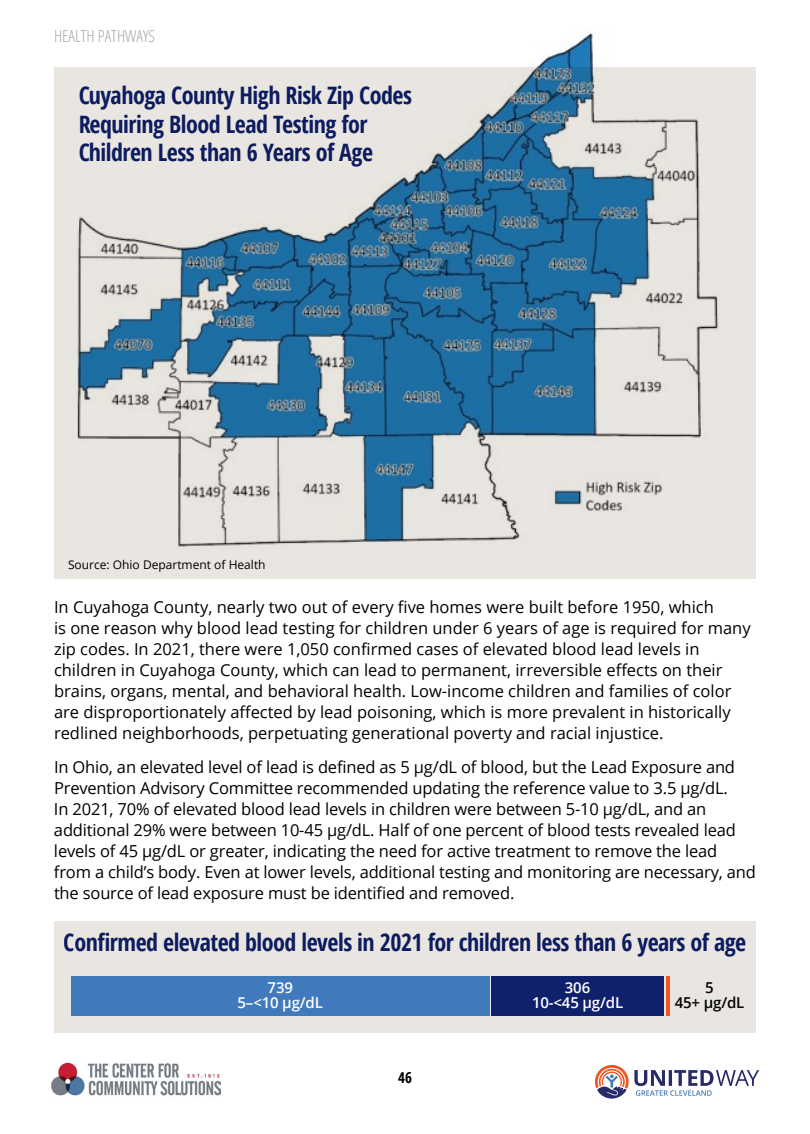
<style>
.page{position:relative;width:810px;height:1134px;background:#fff}
.page>*{position:absolute;margin:0;border:0;box-sizing:border-box;transform-origin:0 0}
.t1{font:700 condensed 24px/28.5px "Open Sans";letter-spacing:-.02em;color:#0f206c}
.t2{font:16.5px/21px "Open Sans";color:#000}
.t3{font:300 condensed 16.5px "Open Sans";color:#a6a6a6}
.t4{font:600 15px/15px "Open Sans";letter-spacing:-.01em;color:#fff;text-align:center}
.t5{font:600 15px/15px "Open Sans";color:#000;text-align:center}
.t6{font:700 condensed 15px "Open Sans";color:#000}
.t7{font:12px "Open Sans";color:#000}
</style>
<div class="page">
<img style="left:51px;top:1062px;width:170px;height:34px">
<svg style="left:595px;top:1065px;width:164px;height:34px"></svg>
<div style="left:54px;top:921px;width:702px;height:112px;background:#e9e6e1"></div>
<div style="left:54px;top:68px;width:702px;height:511px;background:#e9e6e1"></div>
<img style="left:54px;top:33px;width:685px;height:514px">
<div style="left:71px;top:976px;width:419px;height:40px;background:#4179bd"></div>
<div style="left:491px;top:976px;width:173px;height:40px;background:#0f206c"></div>
<hr style="left:666px;top:976px;width:4px;height:40px;background:#f05622">
<p class="t3" style="left:54px;top:25px;width:103px">HEALTH PATHWAYS</p>
<h1 class="t1" style="left:78px;top:81px;width:336px">Cuyahoga County High Risk Zip Codes<br>Requiring Blood Lead Testing for<br>Children Less than 6 Years of Age</h1>
<p class="t7" style="left:68px;top:557px;width:199px">Source: Ohio Department of Health</p>
<p class="t2" style="left:54px;top:596px;width:698px">In Cuyahoga County, nearly two out of every five homes were built before 1950, which<br>is one reason why blood lead testing for children under 6 years of age is required for many zip codes. In 2021, there were 1,050 confirmed cases of elevated blood lead levels in children in Cuyahoga County, which can lead to permanent, irreversible effects on their brains, organs, mental, and behavioral health. Low-income children and families of color are disproportionately affected by lead poisoning, which is more prevalent in historically redlined neighborhoods, perpetuating generational poverty and racial injustice.</p>
<p class="t2" style="left:54px;top:756px;width:703px">In Ohio, an elevated level of lead is defined as 5 µg/dL of blood, but the Lead Exposure and Prevention Advisory Committee recommended updating the reference value to 3.5 µg/dL.<br>In 2021, 70% of elevated blood lead levels in children were between 5-10 µg/dL, and an additional 29% were between 10-45 µg/dL. Half of one percent of blood tests revealed lead levels of 45 µg/dL or greater, indicating the need for active treatment to remove the lead from a child’s body. Even at lower levels, additional testing and monitoring are necessary, and the source of lead exposure must be identified and removed.</p>
<h1 class="t1" style="left:64px;top:927px;width:684px">Confirmed elevated blood levels in 2021 for children less than 6 years of age</h1>
<p class="t4" style="left:238px;top:979px;width:87px">739<br>5–&lt;10 µg/dL</p>
<p class="t5" style="left:675px;top:979px;width:71px">5<br>45+ µg/dL</p>
<p class="t4" style="left:532px;top:979px;width:93px">306<br>10-&lt;45 µg/dL</p>
<p class="t6" style="left:398px;top:1067px;width:15px">46</p>
</div>
